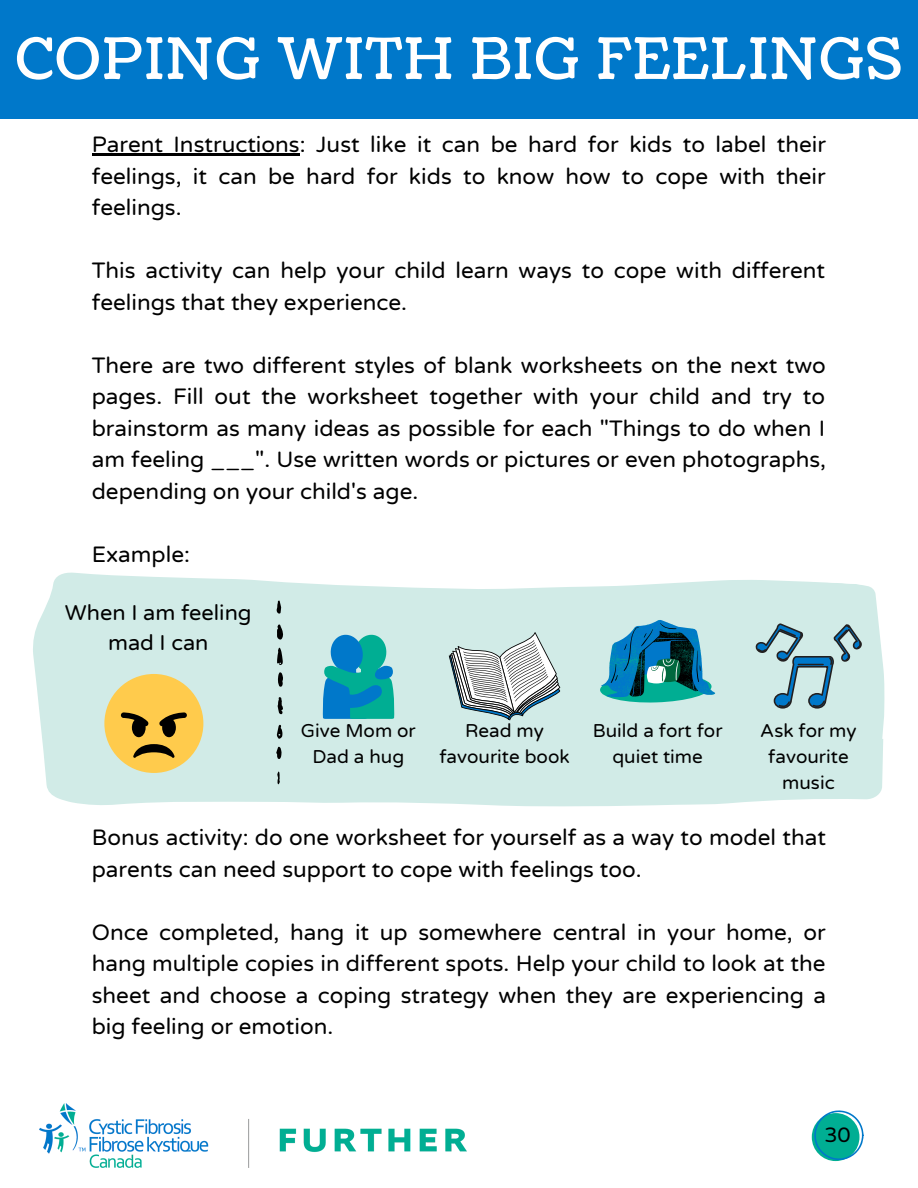
<style>
.page{position:relative;width:918px;height:1188px;background:#fff}
.page>*{position:absolute;margin:0;border:0;box-sizing:border-box;transform-origin:0 0}
.t1{font:57px "Coustard";letter-spacing:.03em;color:#fff}
.t2{font:22.5px/31.5px "Varela Round";color:#000;text-align:justify}
.t3{font:21.75px/30.5px "Varela Round";color:#000;text-align:center}
.t4{font:21px "Varela Round";color:#000}
.t5{font:18.9px/26.1px "Varela Round";color:#000;text-align:center}
</style>
<div class="page">
<div style="left:0;top:0;width:918px;height:118px;background:#0078ca"></div>
<hr style="left:92px;top:153px;width:208px;height:3px;background:#000">
<svg style="left:33px;top:572px;width:852px;height:235px;background:#d5ece9"></svg>
<svg style="left:277px;top:625px;width:6px;height:15px"></svg>
<svg style="left:277px;top:648px;width:6px;height:17px"></svg>
<svg style="left:278px;top:697px;width:5px;height:17px"></svg>
<svg style="left:278px;top:672px;width:5px;height:15px"></svg>
<svg style="left:277px;top:725px;width:6px;height:14px"></svg>
<svg style="left:276px;top:747px;width:6px;height:12px"></svg>
<svg style="left:276px;top:601px;width:5px;height:13px"></svg>
<svg style="left:277px;top:772px;width:3px;height:12px"></svg>
<div style="left:104px;top:674px;width:99px;height:99px;background:#ffcb4c;border-radius:50%"></div>
<svg style="left:121px;top:712px;width:66px;height:46px"></svg>
<svg style="left:322px;top:632px;width:73px;height:87px;background:#27a4b8"></svg>
<svg style="left:449px;top:632px;width:111px;height:88px"></svg>
<svg style="left:600px;top:620px;width:115px;height:83px;background:#4495a8"></svg>
<svg style="left:755px;top:623px;width:107px;height:86px;background:#a2c3ca"></svg>
<img style="left:40px;top:1104px;width:426px;height:64px">
<svg style="left:812px;top:1110px;width:52px;height:50px"></svg>
<h1 class="t1" style="left:16px;top:21px;width:887px">COPING WITH BIG FEELINGS</h1>
<p class="t2" style="left:92px;top:129px;width:736px">Parent Instructions: Just like it can be hard for kids to label their feelings, it can be hard for kids to know how to cope with their feelings.</p>
<p class="t2" style="left:92px;top:255px;width:735px">This activity can help your child learn ways to cope with different feelings that they experience.</p>
<p class="t2" style="left:92px;top:350px;width:736px">There are two different styles of blank worksheets on the next two pages. Fill out the worksheet together with your child and try to brainstorm as many ideas as possible for each "Things to do when I am feeling ___". Use written words or pictures or even photographs, depending on your child's age.</p>
<p class="t2" style="left:92px;top:539px;width:100px">Example:</p>
<p class="t3" style="left:65px;top:598px;width:188px">When I am feeling mad I can</p>
<p class="t5" style="left:301px;top:718px;width:116px">Give Mom or<br>Dad a hug</p>
<p class="t5" style="left:439px;top:718px;width:132px">Read my favourite book</p>
<p class="t5" style="left:593px;top:718px;width:131px">Build a fort for quiet time</p>
<p class="t5" style="left:760px;top:718px;width:98px">Ask for my favourite music</p>
<p class="t2" style="left:92px;top:822px;width:736px">Bonus activity: do one worksheet for yourself as a way to model that parents can need support to cope with feelings too.</p>
<p class="t2" style="left:92px;top:917px;width:736px">Once completed, hang it up somewhere central in your home, or hang multiple copies in different spots. Help your child to look at the sheet and choose a coping strategy when they are experiencing a big feeling or emotion.</p>
<p class="t4" style="left:824px;top:1123px;width:28px">30</p>
</div>
